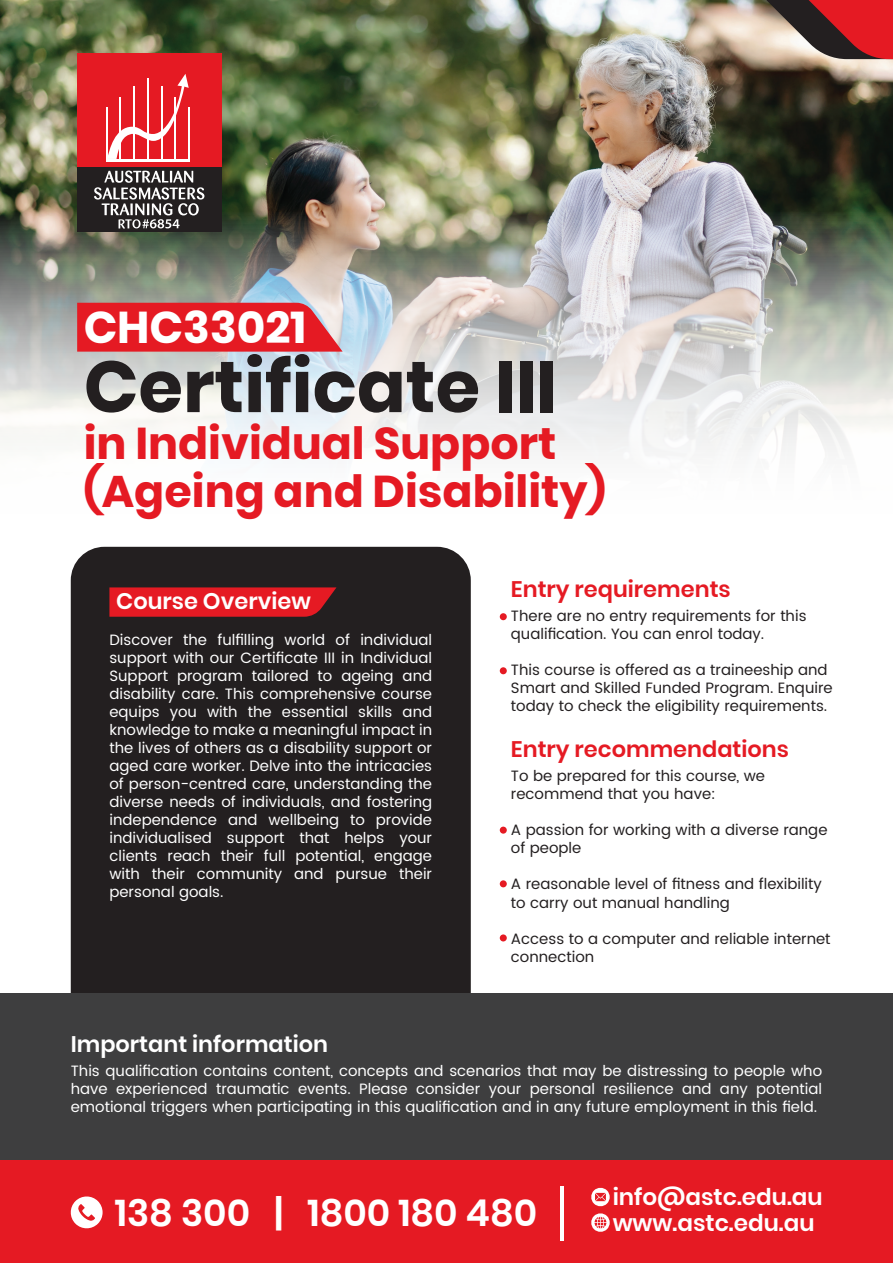
<style>
.page{position:relative;width:893px;height:1263px;background:#fff}
.page>*{position:absolute;margin:0;border:0;box-sizing:border-box;transform-origin:0 0}
.t1{font:700 72.15px "Poppins";color:#231f20}
.t2{font:700 44.4px/47.2px "Poppins";color:#e51a23}
.t3{font:700 44.4px "Poppins";color:#fff}
.t4{font:600 37.2px "Poppins";color:#fff}
.t5{font:600 23.1px "Poppins";color:#fff}
.t6{font:600 22.5px "Poppins";color:#e51a23}
.t7{font:600 22.5px "Poppins";color:#fff}
.t8{font:15px/18px "Poppins";color:#fff;text-align:justify}
.t9{font:15px/18px "Poppins";color:#231f20}
</style>
<div class="page">
<img style="left:0;top:0;width:893px;height:211px">
<img style="left:0;top:211px;width:893px;height:241px">
<svg style="left:77px;top:303px;width:266px;height:49px;background:#e42932"></svg>
<div style="left:71px;top:547px;width:400px;height:447px;background:#231f20"></div>
<div style="left:0;top:994px;width:893px;height:269px;background:#3e3e3f"></div>
<svg style="left:739px;top:0;width:154px;height:59px;background:#ad5f5c"></svg>
<svg style="left:109px;top:587px;width:227px;height:30px;background:#d61a22"></svg>
<div style="left:77px;top:53px;width:144px;height:172px;background:#e51a23"></div>
<div style="left:77px;top:168px;width:144px;height:64px;background:#231f20"></div>
<hr style="left:106px;top:159px;width:84px;height:2px;background:#fff">
<hr style="left:106px;top:107px;width:1px;height:54px;background:#fff">
<hr style="left:189px;top:107px;width:1px;height:54px;background:#fff">
<svg style="left:107px;top:74px;width:82px;height:85px"></svg>
<svg style="left:94px;top:171px;width:110px;height:57px"></svg>
<div style="left:500px;top:613px;width:7px;height:7px;background:#e51a23;border-radius:50%"></div>
<div style="left:500px;top:667px;width:7px;height:7px;background:#e51a23;border-radius:50%"></div>
<div style="left:500px;top:827px;width:7px;height:7px;background:#e51a23;border-radius:50%"></div>
<div style="left:500px;top:880px;width:7px;height:7px;background:#e51a23;border-radius:50%"></div>
<div style="left:500px;top:934px;width:7px;height:7px;background:#e51a23;border-radius:50%"></div>
<div style="left:0;top:1160px;width:893px;height:103px;background:#e51a23"></div>
<svg style="left:591px;top:1187px;width:19px;height:45px"></svg>
<svg style="left:70px;top:1196px;width:33px;height:33px"></svg>
<hr style="left:560px;top:1186px;width:4px;height:54px;background:#fff">
<h2 class="t3" style="left:84px;top:301px;width:224px">CHC33021</h2>
<h1 class="t1" style="left:84px;top:345px;width:475px">Certificate III</h1>
<h2 class="t2" style="left:84px;top:420px;width:524px">in Individual Support (Ageing and Disability)</h2>
<h3 class="t7" style="left:116px;top:588px;width:196px">Course Overview</h3>
<p class="t8" style="left:109px;top:631px;width:324px">Discover the fulfilling world of individual support with our Certificate III in Individual Support program tailored to ageing and disability care. This comprehensive course equips you with the essential skills and knowledge to make a meaningful impact in the lives of others as a disability support or aged care worker. Delve into the intricacies of person-centred care, understanding the diverse needs of individuals, and fostering independence and wellbeing to provide individualised support that helps your clients reach their full potential, engage with their community and pursue their personal goals.</p>
<h3 class="t6" style="left:511px;top:576px;width:221px">Entry requirements</h3>
<p class="t9" style="left:511px;top:607px;width:297px">There are no entry requirements for this qualification. You can enrol today.</p>
<p class="t9" style="left:511px;top:661px;width:323px">This course is offered as a traineeship and<br>Smart and Skilled Funded Program. Enquire today to check the eligibility requirements.</p>
<h3 class="t6" style="left:511px;top:736px;width:280px">Entry recommendations</h3>
<p class="t9" style="left:511px;top:768px;width:256px">To be prepared for this course, we recommend that you have:</p>
<p class="t9" style="left:511px;top:822px;width:318px">A passion for working with a diverse range of people</p>
<p class="t9" style="left:511px;top:876px;width:312px">A reasonable level of fitness and flexibility to carry out manual handling</p>
<p class="t9" style="left:511px;top:930px;width:321px">Access to a computer and reliable internet connection</p>
<h3 class="t7" style="left:71px;top:1031px;width:259px">Important information</h3>
<p class="t8" style="left:71px;top:1062px;width:753px">This qualification contains content, concepts and scenarios that may be distressing to people who have experienced traumatic events. Please consider your personal resilience and any potential emotional triggers when participating in this qualification and in any future employment in this field.</p>
<h3 class="t4" style="left:115px;top:1192px;width:424px">138 300 | 1800 180 480</h3>
<h3 class="t5" style="left:613px;top:1183px;width:212px">info@astc.edu.au</h3>
<h3 class="t5" style="left:613px;top:1209px;width:203px">www.astc.edu.au</h3>
</div>
